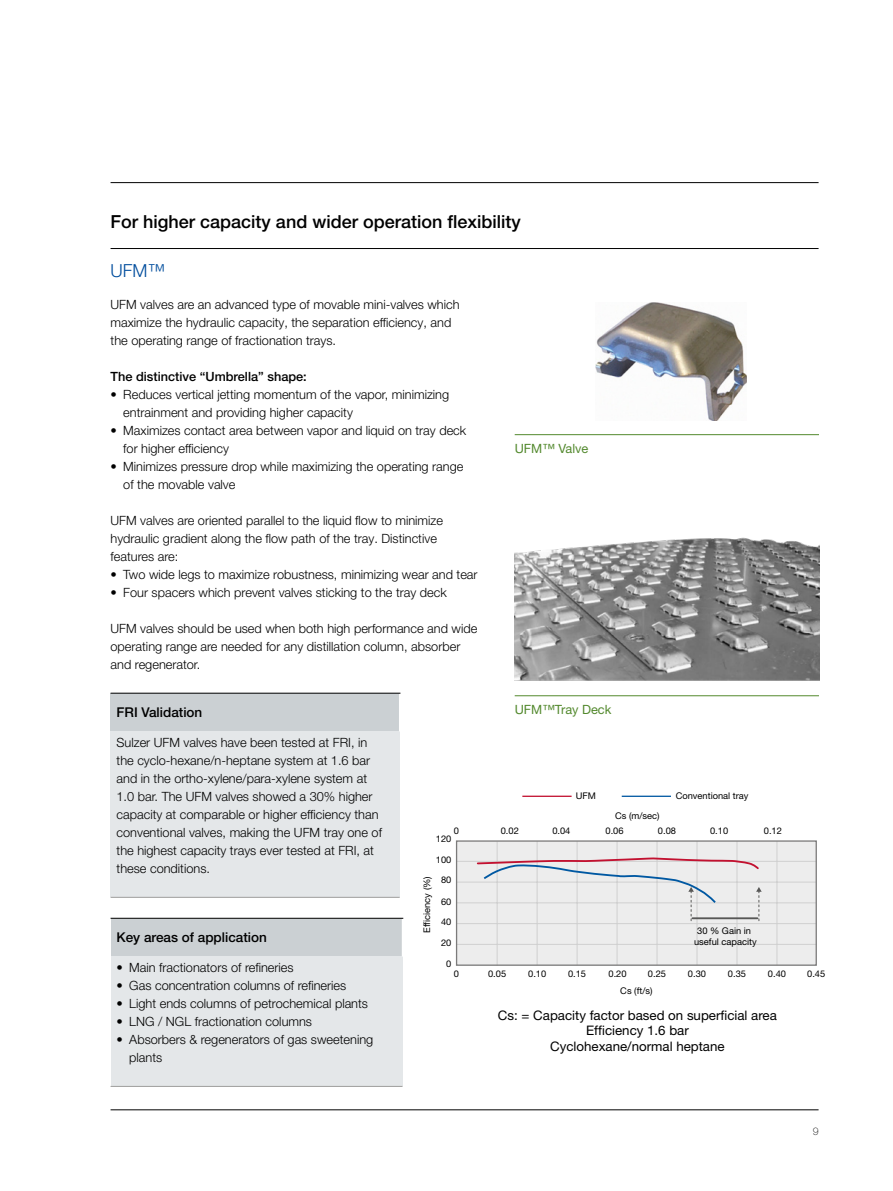
<style>
.page{position:relative;width:893px;height:1191px;background:#fff}
.page>*{position:absolute;margin:0;border:0;box-sizing:border-box;transform-origin:0 0}
.Subtitle{font:500 18px "Helvetica Neue LT Pro";color:#000}
.Product_subtitle{font:300 18px "Helvetica Neue LT Pro";color:#004d9d}
.Table_title_row_white{font:500 13.5px "Helvetica Neue LT Pro";color:#000}
.t1{font:13.2px/15.8px "Helvetica Neue LT Com";color:#000;text-align:center}
.Body_text_8_5pt{font:300 12.75px/18px "Helvetica Neue LT Pro";color:#000}
.Body_text_8_5pt-2{font:500 12.75px "Helvetica Neue LT Pro";color:#000}
.t2{font:12.75px "Helvetica Neue LT Pro";color:#53892e}
.t3{font:100 10.5px "Helvetica Neue LT Pro";color:#000}
.t4{font:9.15px/11.1px "Helvetica Neue LT Com";color:#000;text-align:center}
</style>
<div class="page">
<hr style="left:111px;top:1109px;width:708px;height:1px;background:#000">
<hr style="left:111px;top:182px;width:708px;height:1px;background:#000">
<hr style="left:111px;top:248px;width:708px;height:1px;background:#000">
<div style="left:111px;top:693px;width:289px;height:38px;background:#cbd0d3"></div>
<div style="left:111px;top:731px;width:289px;height:166px;background:#e4e7e9"></div>
<hr style="left:399px;top:693px;width:1px;height:38px;background:#fff">
<hr style="left:111px;top:693px;width:289px;height:1px;background:#000">
<hr style="left:111px;top:897px;width:289px;height:1px;background:#9d9d9c">
<div style="left:111px;top:918px;width:292px;height:38px;background:#cbd0d3"></div>
<div style="left:111px;top:956px;width:292px;height:130px;background:#e4e7e9"></div>
<hr style="left:402px;top:918px;width:1px;height:38px;background:#fff">
<hr style="left:111px;top:918px;width:292px;height:1px;background:#000">
<hr style="left:111px;top:1086px;width:292px;height:1px;background:#9d9d9c">
<img style="left:515px;top:537px;width:304px;height:143px">
<hr style="left:515px;top:434px;width:304px;height:1px;background:#53892e">
<hr style="left:515px;top:695px;width:304px;height:1px;background:#53892e">
<img style="left:596px;top:302px;width:151px;height:119px">
<div style="left:457px;top:841px;width:359px;height:124px;background:#ededed"></div>
<hr style="left:497px;top:841px;width:1px;height:124px;background:#d0d0d0">
<hr style="left:537px;top:841px;width:1px;height:124px;background:#d0d0d0">
<hr style="left:577px;top:841px;width:1px;height:124px;background:#d0d0d0">
<hr style="left:617px;top:841px;width:1px;height:124px;background:#d0d0d0">
<hr style="left:657px;top:841px;width:1px;height:124px;background:#d0d0d0">
<hr style="left:697px;top:841px;width:1px;height:124px;background:#d0d0d0">
<hr style="left:737px;top:841px;width:1px;height:124px;background:#d0d0d0">
<hr style="left:777px;top:841px;width:1px;height:124px;background:#d0d0d0">
<hr style="left:457px;top:944px;width:359px;height:1px;background:#d0d0d0">
<hr style="left:457px;top:923px;width:359px;height:1px;background:#d0d0d0">
<hr style="left:457px;top:902px;width:359px;height:1px;background:#d0d0d0">
<hr style="left:457px;top:881px;width:359px;height:1px;background:#d0d0d0">
<hr style="left:457px;top:861px;width:359px;height:1px;background:#d0d0d0">
<div style="left:456px;top:840px;width:361px;height:125px;border:1px solid #7c7b7b"></div>
<hr style="left:522px;top:795px;width:50px;height:2px;background:#c21130">
<hr style="left:622px;top:795px;width:49px;height:2px;background:#0058a2">
<svg style="left:476px;top:856px;width:286px;height:66px"></svg>
<p class="Subtitle" style="left:111px;top:210px;width:412px">For higher capacity and wider operation flexibility</p>
<p class="Product_subtitle" style="left:111px;top:260px;width:56px">UFM™</p>
<p class="Body_text_8_5pt" style="left:111px;top:295px;width:351px">UFM valves are an advanced type of movable mini-valves which</p>
<p class="Body_text_8_5pt" style="left:111px;top:313px;width:342px">maximize the hydraulic capacity, the separation efficiency, and the operating range of fractionation trays.</p>
<p class="Body_text_8_5pt-2" style="left:111px;top:368px;width:198px">The distinctive “Umbrella” shape:</p>
<p class="Body_text_8_5pt" style="left:123px;top:385px;width:327px;text-indent:-13px">• Reduces vertical jetting momentum of the vapor, minimizing entrainment and providing higher capacity</p>
<p class="Body_text_8_5pt" style="left:123px;top:421px;width:344px;text-indent:-13px">• Maximizes contact area between vapor and liquid on tray deck for higher efficiency</p>
<p class="Body_text_8_5pt" style="left:123px;top:457px;width:342px;text-indent:-13px">• Minimizes pressure drop while maximizing the operating range of the movable valve</p>
<p class="Body_text_8_5pt" style="left:111px;top:511px;width:334px">UFM valves are oriented parallel to the liquid flow to minimize hydraulic gradient along the flow path of the tray. Distinctive features are:</p>
<p class="Body_text_8_5pt" style="left:111px;top:565px;width:368px">• Two wide legs to maximize robustness, minimizing wear and tear</p>
<p class="Body_text_8_5pt" style="left:111px;top:583px;width:338px">• Four spacers which prevent valves sticking to the tray deck</p>
<p class="Body_text_8_5pt" style="left:111px;top:619px;width:368px">UFM valves should be used when both high performance and wide operating range are needed for any distillation column, absorber and regenerator.</p>
<p class="Table_title_row_white" style="left:117px;top:704px;width:87px">FRI Validation</p>
<p class="Body_text_8_5pt" style="left:117px;top:733px;width:267px">Sulzer UFM valves have been tested at FRI, in the cyclo-hexane/n-heptane system at 1.6 bar and in the ortho-xylene/para-xylene system at 1.0 bar. The UFM valves showed a 30% higher capacity at comparable or higher efficiency than conventional valves, making the UFM tray one of the highest capacity trays ever tested at FRI, at these conditions.</p>
<p class="t2" style="left:515px;top:440px;width:75px">UFM™ Valve</p>
<p class="t2" style="left:515px;top:701px;width:98px">UFM™Tray Deck</p>
<p class="t4" style="left:676px;top:789px;width:74px">Conventional tray</p>
<p class="t4" style="left:576px;top:790px;width:22px">UFM</p>
<p class="t4" style="left:615px;top:810px;width:46px">Cs (m/sec)</p>
<p class="t4" style="left:454px;top:824px;width:7px">0</p>
<p class="t4" style="left:501px;top:824px;width:20px">0.02</p>
<p class="t4" style="left:552px;top:824px;width:20px">0.04</p>
<p class="t4" style="left:605px;top:824px;width:20px">0.06</p>
<p class="t4" style="left:658px;top:824px;width:20px">0.08</p>
<p class="t4" style="left:710px;top:824px;width:20px">0.10</p>
<p class="t4" style="left:764px;top:824px;width:20px">0.12</p>
<p class="t4" style="left:436px;top:833px;width:17px">120</p>
<p class="t4" style="left:436px;top:854px;width:17px">100</p>
<p class="Table_title_row_white" style="left:117px;top:929px;width:152px">Key areas of application</p>
<p class="Body_text_8_5pt" style="left:117px;top:958px;width:179px">• Main fractionators of refineries</p>
<p class="Body_text_8_5pt" style="left:117px;top:976px;width:231px">• Gas concentration columns of refineries</p>
<p class="Body_text_8_5pt" style="left:117px;top:994px;width:253px">• Light ends columns of petrochemical plants</p>
<p class="Body_text_8_5pt" style="left:117px;top:1012px;width:197px">• LNG / NGL fractionation columns</p>
<p class="Body_text_8_5pt" style="left:129px;top:1030px;width:245px;text-indent:-13px">• Absorbers &amp; regenerators of gas sweetening plants</p>
<p class="t4" style="left:421px;top:933px;width:58px;rotate:-90deg">Efficiency (%)</p>
<p class="t4" style="left:441px;top:874px;width:12px">80</p>
<p class="t4" style="left:441px;top:895px;width:12px">60</p>
<p class="t4" style="left:441px;top:916px;width:12px">40</p>
<p class="t4" style="left:441px;top:937px;width:12px">20</p>
<p class="t4" style="left:446px;top:957px;width:7px">0</p>
<p class="t4" style="left:454px;top:967px;width:7px">0</p>
<p class="t4" style="left:694px;top:925px;width:64px">30 % Gain in useful capacity</p>
<p class="t4" style="left:488px;top:967px;width:20px">0.05</p>
<p class="t4" style="left:528px;top:967px;width:20px">0.10</p>
<p class="t4" style="left:568px;top:967px;width:20px">0.15</p>
<p class="t4" style="left:608px;top:967px;width:20px">0.20</p>
<p class="t4" style="left:648px;top:967px;width:20px">0.25</p>
<p class="t4" style="left:688px;top:967px;width:20px">0.30</p>
<p class="t4" style="left:728px;top:967px;width:20px">0.35</p>
<p class="t4" style="left:768px;top:967px;width:20px">0.40</p>
<p class="t4" style="left:807px;top:967px;width:20px">0.45</p>
<p class="t4" style="left:620px;top:984px;width:34px">Cs (ft/s)</p>
<p class="t1" style="left:498px;top:1006px;width:280px">Cs: = Capacity factor based on superficial area<br>Efficiency 1.6 bar<br>Cyclohexane/normal heptane</p>
<p class="t3" style="left:813px;top:1124px;width:7px">9</p>
</div>
